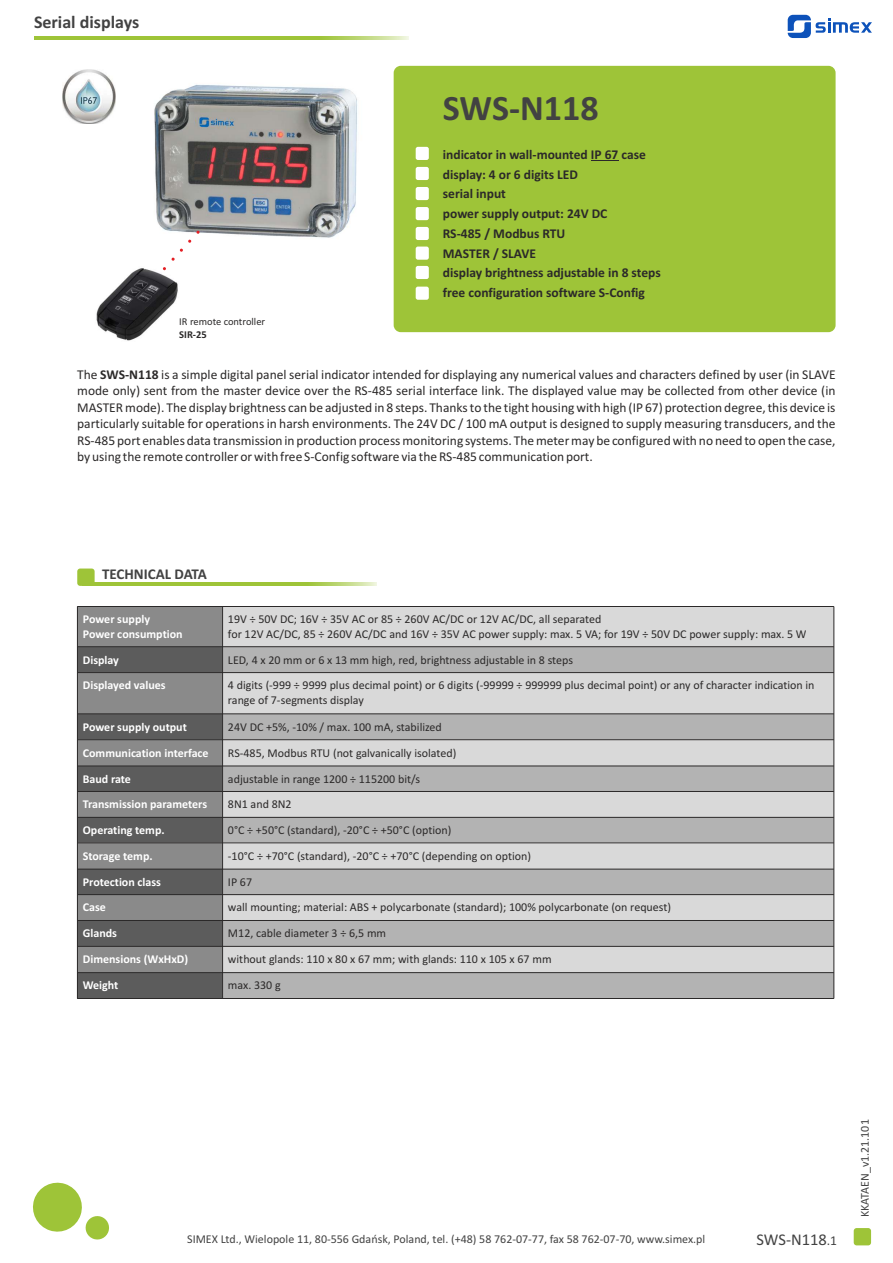
<style>
.page{position:relative;width:893px;height:1263px;background:#fff}
.page>*{position:absolute;margin:0;border:0;box-sizing:border-box;transform-origin:0 0}
.t1{font:700 36px "Calibri";color:#424242}
.t2{font:700 18px "Calibri";color:#424242}
.t3{font:16.5px "Calibri";color:#424242}
.t4{font:700 15px "Calibri";color:#424242}
.t5{font:13.5px/16.5px "Calibri";color:#2b2929;text-align:justify}
.t6{font:700 13.5px/19.8px "Calibri";color:#2b2929}
.t7{font:12px/14.7px "Calibri";color:#2b2929}
.t8{font:700 12px/14.7px "Calibri";color:#fff}
.t9{font:12px "Calibri";color:#424242}
.t10{font:10.5px "Calibri";color:#2b2929}
.t11{font:700 10.5px "Calibri";color:#2b2929}
.s1{font-weight:700}
.s2{font-size:13.5px}
</style>
<div class="page">
<svg style="left:788px;top:15px;width:84px;height:23px"></svg>
<svg style="left:34px;top:36px;width:374px;height:4px"></svg>
<div style="left:854px;top:1228px;width:17px;height:17px;background:#9ec438;border-radius:3px"></div>
<svg style="left:33px;top:1182px;width:76px;height:58px"></svg>
<img style="left:154px;top:84px;width:204px;height:158px">
<div style="left:394px;top:66px;width:442px;height:266px;background:#9ec438;border-radius:7px"></div>
<svg style="left:591px;top:160px;width:27px;height:1px"></svg>
<div style="left:416px;top:147px;width:13px;height:13px;background:#fff;border-radius:2px"></div>
<div style="left:416px;top:167px;width:13px;height:13px;background:#fff;border-radius:2px"></div>
<div style="left:416px;top:187px;width:13px;height:13px;background:#fff;border-radius:2px"></div>
<div style="left:416px;top:207px;width:13px;height:13px;background:#fff;border-radius:2px"></div>
<div style="left:416px;top:247px;width:13px;height:13px;background:#fff;border-radius:2px"></div>
<div style="left:416px;top:227px;width:13px;height:13px;background:#fff;border-radius:2px"></div>
<div style="left:416px;top:266px;width:13px;height:13px;background:#fff;border-radius:2px"></div>
<div style="left:416px;top:287px;width:13px;height:13px;background:#fff;border-radius:2px"></div>
<img style="left:62px;top:70px;width:53px;height:53px">
<svg style="left:94px;top:582px;width:283px;height:4px"></svg>
<div style="left:77px;top:568px;width:18px;height:18px;background:#9ec438;border-radius:3px"></div>
<div style="left:77px;top:606px;width:146px;height:41px;background:#8a8a8a"></div>
<div style="left:223px;top:606px;width:611px;height:41px;background:#d9d9d9"></div>
<div style="left:77px;top:647px;width:146px;height:26px;background:#5c5c5c"></div>
<div style="left:223px;top:647px;width:611px;height:26px;background:#b3b3b3"></div>
<div style="left:77px;top:673px;width:146px;height:41px;background:#8a8a8a"></div>
<div style="left:223px;top:673px;width:611px;height:41px;background:#d9d9d9"></div>
<div style="left:77px;top:714px;width:146px;height:26px;background:#5c5c5c"></div>
<div style="left:223px;top:714px;width:611px;height:26px;background:#b3b3b3"></div>
<div style="left:77px;top:740px;width:146px;height:26px;background:#8a8a8a"></div>
<div style="left:223px;top:740px;width:611px;height:26px;background:#d9d9d9"></div>
<div style="left:77px;top:766px;width:146px;height:25px;background:#5c5c5c"></div>
<div style="left:223px;top:766px;width:611px;height:25px;background:#b3b3b3"></div>
<div style="left:77px;top:791px;width:146px;height:26px;background:#8a8a8a"></div>
<div style="left:223px;top:791px;width:611px;height:26px;background:#d9d9d9"></div>
<div style="left:77px;top:817px;width:146px;height:26px;background:#5c5c5c"></div>
<div style="left:223px;top:817px;width:611px;height:26px;background:#b3b3b3"></div>
<div style="left:77px;top:843px;width:146px;height:26px;background:#8a8a8a"></div>
<div style="left:223px;top:843px;width:611px;height:26px;background:#d9d9d9"></div>
<div style="left:77px;top:869px;width:146px;height:26px;background:#5c5c5c"></div>
<div style="left:223px;top:869px;width:611px;height:26px;background:#b3b3b3"></div>
<div style="left:77px;top:895px;width:146px;height:25px;background:#8a8a8a"></div>
<div style="left:223px;top:895px;width:611px;height:25px;background:#d9d9d9"></div>
<div style="left:77px;top:920px;width:146px;height:26px;background:#5c5c5c"></div>
<div style="left:223px;top:920px;width:611px;height:26px;background:#b3b3b3"></div>
<div style="left:77px;top:946px;width:146px;height:27px;background:#8a8a8a"></div>
<div style="left:223px;top:946px;width:611px;height:27px;background:#d9d9d9"></div>
<div style="left:77px;top:973px;width:146px;height:25px;background:#5c5c5c"></div>
<div style="left:223px;top:973px;width:611px;height:25px;background:#b3b3b3"></div>
<hr style="left:77px;top:606px;width:1px;height:392px;background:#2b2929">
<hr style="left:222px;top:606px;width:1px;height:392px;background:#2b2929">
<hr style="left:834px;top:606px;width:1px;height:392px;background:#2b2929">
<hr style="left:77px;top:998px;width:757px;height:1px;background:#2b2929">
<hr style="left:77px;top:972px;width:757px;height:1px;background:#2b2929">
<hr style="left:77px;top:946px;width:757px;height:1px;background:#2b2929">
<hr style="left:77px;top:920px;width:757px;height:1px;background:#2b2929">
<hr style="left:77px;top:894px;width:757px;height:1px;background:#2b2929">
<hr style="left:77px;top:869px;width:757px;height:1px;background:#2b2929">
<hr style="left:77px;top:842px;width:757px;height:1px;background:#2b2929">
<hr style="left:77px;top:817px;width:757px;height:1px;background:#2b2929">
<hr style="left:77px;top:791px;width:757px;height:1px;background:#2b2929">
<hr style="left:77px;top:766px;width:757px;height:1px;background:#2b2929">
<hr style="left:77px;top:739px;width:757px;height:1px;background:#2b2929">
<hr style="left:77px;top:713px;width:757px;height:1px;background:#2b2929">
<hr style="left:77px;top:672px;width:757px;height:1px;background:#2b2929">
<hr style="left:77px;top:646px;width:757px;height:1px;background:#2b2929">
<hr style="left:77px;top:606px;width:757px;height:1px;background:#2b2929">
<img style="left:96px;top:268px;width:82px;height:73px">
<svg style="left:171px;top:240px;width:20px;height:21px"></svg>
<svg style="left:196px;top:231px;width:4px;height:3px"></svg>
<h2 class="t2" style="left:34px;top:15px;width:107px">Serial displays</h2>
<p class="t10" style="left:179px;top:317px;width:87px">IR remote controller</p>
<p class="t11" style="left:179px;top:330px;width:29px">SIR-25</p>
<h1 class="t1" style="left:443px;top:93px;width:157px">SWS-N118</h1>
<p class="t6" style="left:443px;top:145px;width:205px">indicator in wall-mounted IP 67 case</p>
<p class="t6" style="left:443px;top:185px;width:65px">serial input</p>
<p class="t6" style="left:443px;top:225px;width:124px">RS-485 / Modbus RTU<br>MASTER / SLAVE</p>
<p class="t6" style="left:443px;top:165px;width:137px">display: 4 or 6 digits LED</p>
<p class="t6" style="left:443px;top:205px;width:166px">power supply output: 24V DC</p>
<p class="t6" style="left:443px;top:264px;width:219px">display brightness adjustable in 8 steps free configuration software S-Config</p>
<p class="t5" style="left:77px;top:367px;width:760px">The <span class="s1">SWS-N118</span> is a simple digital panel serial indicator intended for displaying any numerical values and characters defined by user (in SLAVE mode only) sent from the master device over the RS-485 serial interface link. The displayed value may be collected from other device (in MASTER mode). The display brightness can be adjusted in 8 steps.Thanks to the tight housing with high (IP 67) protection degree, this device is</p>
<p class="t5" style="left:77px;top:433px;width:760px">RS-485 port enables data transmission in production process monitoring systems. The metermay be configured with no need to open the case, by using the remote controller or with free S-Config software via the RS-485 communication port.</p>
<p class="t5" style="left:77px;top:416px;width:760px">particularly suitable for operations in harsh environments. The 24V DC / 100 mA output is designed to supply measuring transducers, and the</p>
<p class="t4" style="left:102px;top:568px;width:106px">TECHNICAL DATA</p>
<p class="t8" style="left:83px;top:613px;width:101px">Power supply<br>Power consumption</p>
<p class="t7" style="left:228px;top:613px;width:580px">19V ÷ 50V DC; 16V ÷ 35V AC or 85 ÷ 260V AC/DC or 12V AC/DC, all separated<br>for 12V AC/DC, 85 ÷ 260V AC/DC and 16V ÷ 35V AC power supply: max. 5 VA; for 19V ÷ 50V DC power supply: max. 5 W</p>
<p class="t8" style="left:83px;top:653px;width:38px">Display</p>
<p class="t7" style="left:228px;top:653px;width:347px">LED, 4 x 20 mm or 6 x 13 mm high, red, brightness adjustable in 8 steps</p>
<p class="t8" style="left:83px;top:679px;width:84px">Displayed values</p>
<p class="t7" style="left:228px;top:679px;width:588px">4 digits (-999 ÷ 9999 plus decimal point) or 6 digits (-99999 ÷ 999999 plus decimal point) or any of character indication in range of 7-segments display</p>
<p class="t8" style="left:83px;top:720px;width:106px">Power supply output</p>
<p class="t7" style="left:228px;top:720px;width:215px">24V DC +5%, -10% / max. 100 mA, stabilized</p>
<p class="t8" style="left:83px;top:746px;width:127px">Communication interface</p>
<p class="t7" style="left:228px;top:746px;width:230px">RS-485, Modbus RTU (not galvanically isolated)</p>
<p class="t8" style="left:83px;top:772px;width:50px">Baud rate</p>
<p class="t7" style="left:228px;top:772px;width:194px">adjustable in range 1200 ÷ 115200 bit/s</p>
<p class="t8" style="left:83px;top:798px;width:126px">Transmission parameters</p>
<p class="t7" style="left:228px;top:798px;width:65px">8N1 and 8N2</p>
<p class="t8" style="left:83px;top:824px;width:83px">Operating temp.</p>
<p class="t7" style="left:228px;top:824px;width:225px">0°C ÷ +50°C (standard), -20°C ÷ +50°C (option)</p>
<p class="t8" style="left:83px;top:849px;width:71px">Storage temp.</p>
<p class="t7" style="left:228px;top:849px;width:305px">-10°C ÷ +70°C (standard), -20°C ÷ +70°C (depending on option)</p>
<p class="t8" style="left:83px;top:875px;width:80px">Protection class</p>
<p class="t7" style="left:228px;top:875px;width:26px">IP 67</p>
<p class="t8" style="left:83px;top:901px;width:25px">Case</p>
<p class="t7" style="left:228px;top:901px;width:445px">wall mounting; material: ABS + polycarbonate (standard); 100% polycarbonate (on request)</p>
<p class="t8" style="left:83px;top:927px;width:36px">Glands</p>
<p class="t7" style="left:228px;top:927px;width:160px">M12, cable diameter 3 ÷ 6,5 mm</p>
<p class="t8" style="left:83px;top:953px;width:107px">Dimensions (WxHxD)</p>
<p class="t7" style="left:228px;top:953px;width:325px">without glands: 110 x 80 x 67 mm; with glands: 110 x 105 x 67 mm</p>
<p class="t8" style="left:83px;top:979px;width:37px">Weight</p>
<p class="t7" style="left:228px;top:979px;width:54px">max. 330 g</p>
<p class="t9" style="left:187px;top:1234px;width:520px">SIMEX Ltd., Wielopole 11, 80-556 Gdańsk, Poland, tel. (+48) 58 762-07-77, fax 58 762-07-70, www.simex.pl</p>
<h3 class="t3" style="left:756px;top:1233px;width:82px">SWS-N118<span class="s2">.1</span></h3>
<p class="t9" style="left:860px;top:1217px;width:99px;rotate:-90deg">KKATAEN_v1.21.101</p>
</div>
